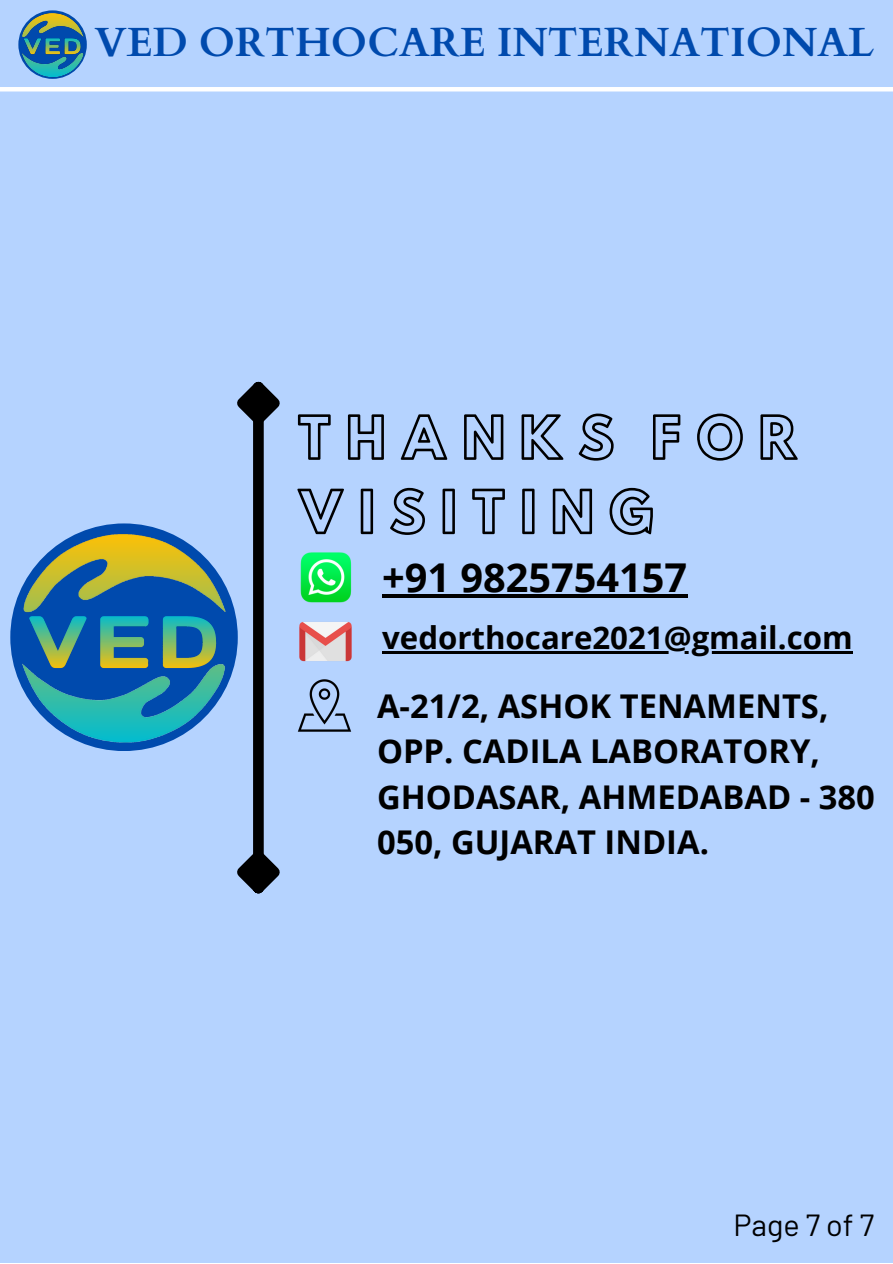
<style>
.page{position:relative;width:893px;height:1264px;background:#fff}
.page>*{position:absolute;margin:0;border:0;box-sizing:border-box;transform-origin:0 0}
.t1{font:51.9px/74.2px "Hussar Ekologiczne 1";letter-spacing:.275em;color:#000}
.t2{font:700 40.8px "Cardo";color:#004aad}
.t3{font:700 39.75px "Open Sans";color:#000}
.t4{font:700 32.7px/45.6px "Open Sans";color:#000}
.t5{font:700 31.2px "Open Sans";color:#000}
.t6{font:30.45px "Barlow";color:#000}
</style>
<div class="page">
<div style="left:0;top:0;width:892px;height:1262px;background:#b5d3ff"></div>
<div style="left:253px;top:416px;width:11px;height:442px;background:#000"></div>
<svg style="left:237px;top:841px;width:43px;height:53px"></svg>
<svg style="left:237px;top:381px;width:43px;height:53px"></svg>
<img style="left:10px;top:524px;width:227px;height:227px">
<img style="left:300px;top:552px;width:52px;height:51px">
<img style="left:299px;top:622px;width:53px;height:40px">
<img style="left:297px;top:679px;width:55px;height:53px">
<hr style="left:382px;top:594px;width:305px;height:4px;background:#000">
<hr style="left:382px;top:651px;width:470px;height:2px;background:#000">
<img style="left:18px;top:11px;width:69px;height:68px">
<hr style="left:0;top:87px;width:892px;height:4px;background:#fff">
<p class="t2" style="left:95px;top:15px;width:780px">VED ORTHOCARE INTERNATIONAL</p>
<p class="t1" style="left:297px;top:406px;width:502px">THANKS FOR<br>VISITING</p>
<p class="t3" style="left:382px;top:549px;width:306px">+91 9825754157</p>
<p class="t5" style="left:382px;top:615px;width:472px">vedorthocare2021@gmail.com</p>
<p class="t4" style="left:377px;top:682px;width:499px">A-21/2, ASHOK TENAMENTS,<br>OPP. CADILA LABORATORY,<br>GHODASAR, AHMEDABAD - 380<br>050, GUJARAT INDIA.</p>
<p class="t6" style="left:733px;top:1205px;width:142px">Page 7 of 7</p>
</div>
